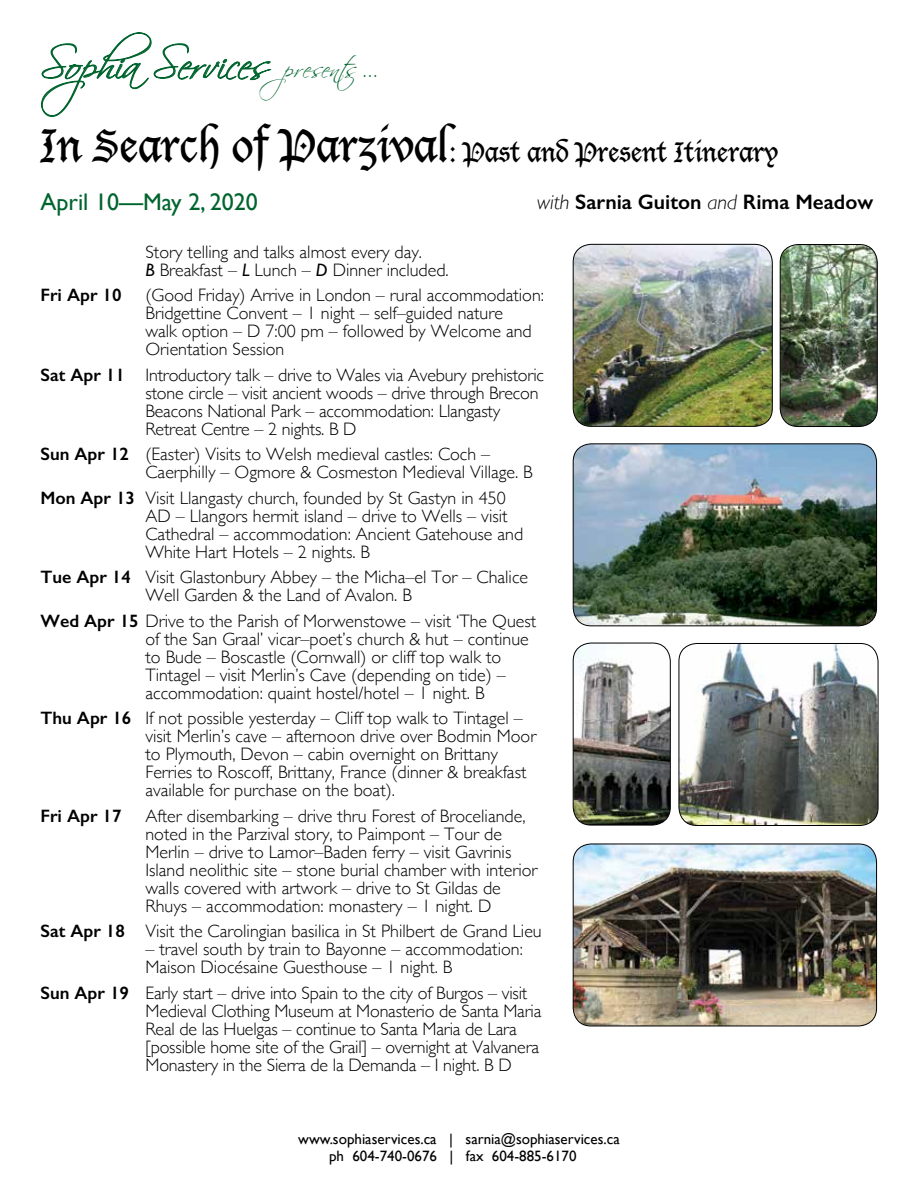
<style>
.page{position:relative;width:918px;height:1188px;background:#fff}
.page>*{position:absolute;margin:0;border:0;box-sizing:border-box;transform-origin:0 0}
.t1{font:40.5px "Scriptina Pro";letter-spacing:.025em;color:#00642e}
.t2{font:27px "Lucida Blackletter";letter-spacing:-.01em;color:#000}
.t3{font:24px "Gill Sans";color:#00642e}
.t4{font:600 21px "Gill Sans";color:#000}
.t5{font:300 18px/18px "Gill Sans";color:#000}
.t6{font:600 18px "Gill Sans";color:#000}
.t7{font:15px/16.6px "Gill Sans";color:#000}
.s1{font-size:24.9px}
.s2{font-size:45px}
.s3{font-weight:300;font-style:italic}
.s4{font-weight:400;font-style:italic}
.s5{font-weight:600}
</style>
<div class="page">
<img style="left:573px;top:244px;width:199px;height:182px">
<div style="left:573px;top:244px;width:199px;height:183px;border:1px solid #000;border-radius:18px"></div>
<img style="left:573px;top:643px;width:97px;height:182px">
<div style="left:573px;top:643px;width:97px;height:182px;border:1px solid #000;border-radius:18px"></div>
<img style="left:780px;top:245px;width:97px;height:182px">
<div style="left:780px;top:244px;width:98px;height:183px;border:1px solid #000;border-radius:18px"></div>
<img style="left:573px;top:444px;width:304px;height:182px">
<div style="left:573px;top:444px;width:304px;height:182px;border:1px solid #000;border-radius:18px"></div>
<img style="left:573px;top:844px;width:304px;height:182px">
<div style="left:573px;top:844px;width:304px;height:182px;border:1px solid #000;border-radius:18px"></div>
<img style="left:679px;top:643px;width:199px;height:182px">
<div style="left:679px;top:643px;width:199px;height:183px;border:1px solid #000;border-radius:18px"></div>
<svg style="left:41px;top:32px;width:230px;height:85px"></svg>
<h1 class="t1" style="left:40px;top:40px;width:339px">Sophia Services <span class="s1">presents ...</span></h1>
<h2 class="t2" style="left:40px;top:136px;width:740px"><span class="s2">In Search of Parzival</span>: Past and Present Itinerary</h2>
<h3 class="t3" style="left:40px;top:188px;width:219px">April 10—May 2, 2020</h3>
<p class="t4" style="left:537px;top:189px;width:337px"><span class="s3">with</span> Sarnia Guiton <span class="s3">and</span> Rima Meadow</p>
<p class="t5" style="left:145px;top:242px;width:305px">Story telling and talks almost every day.<br><span class="s4">B</span> Breakfast – <span class="s4">L</span> Lunch – <span class="s4">D</span> Dinner included.</p>
<p class="t6" style="left:40px;top:284px;width:83px">Fri Apr 10</p>
<p class="t5" style="left:145px;top:285px;width:400px">(Good Friday) Arrive in London – rural accommodation:<br>Bridgettine Convent – 1 night – self–guided nature<br>walk option – D 7:00 pm – followed by Welcome and Orientation Session</p>
<p class="t5" style="left:145px;top:365px;width:400px;text-indent:-105px"><span class="s5">Sat Apr 11</span> Introductory talk – drive to Wales via Avebury prehistoric stone circle – visit ancient woods – drive through Brecon Beacons National Park – accommodation: Llangasty Retreat Centre – 2 nights. B D</p>
<p class="t5" style="left:145px;top:444px;width:389px;text-indent:-105px"><span class="s5">Sun Apr 12</span> (Easter) Visits to Welsh medieval castles: Coch –<br>Caerphilly – Ogmore &amp; Cosmeston Medieval Village. B</p>
<p class="t5" style="left:145px;top:488px;width:379px;text-indent:-105px"><span class="s5">Mon Apr 13</span> Visit Llangasty church, founded by St Gastyn in 450<br>AD – Llangors hermit island – drive to Wells – visit Cathedral – accommodation: Ancient Gatehouse and White Hart Hotels – 2 nights. B</p>
<p class="t5" style="left:145px;top:567px;width:384px;text-indent:-105px"><span class="s5">Tue Apr 14</span> Visit Glastonbury Abbey – the Micha–el Tor – Chalice<br>Well Garden &amp; the Land of Avalon. B</p>
<p class="t5" style="left:145px;top:611px;width:392px;text-indent:-105px"><span class="s5">Wed Apr 15</span> Drive to the Parish of Morwenstowe – visit ‘The Quest of the San Graal’ vicar–poet’s church &amp; hut – continue to Bude – Boscastle (Cornwall) or cliff top walk to Tintagel – visit Merlin’s Cave (depending on tide) – accommodation: quaint hostel/hotel – 1 night. B</p>
<p class="t5" style="left:145px;top:708px;width:392px;text-indent:-105px"><span class="s5">Thu Apr 16</span> If not possible yesterday – Cliff top walk to Tintagel – visit Merlin’s cave – afternoon drive over Bodmin Moor to Plymouth, Devon – cabin overnight on Brittany Ferries to Roscoff, Brittany, France (dinner &amp; breakfast available for purchase on the boat).</p>
<p class="t6" style="left:40px;top:805px;width:83px">Fri Apr 17</p>
<p class="t5" style="left:145px;top:806px;width:394px">After disembarking – drive thru Forest of Broceliande, noted in the Parzival story, to Paimpont – Tour de Merlin – drive to Lamor–Baden ferry – visit Gavrinis Island neolithic site – stone burial chamber with interior walls covered with artwork – drive to St Gildas de Rhuys – accommodation: monastery – 1 night. D</p>
<p class="t5" style="left:40px;top:922px;width:503px"><span class="s5">Sat Apr 18</span> Visit the Carolingian basilica in St Philbert de Grand Lieu</p>
<p class="t5" style="left:145px;top:940px;width:379px">– travel south by train to Bayonne – accommodation:<br>Maison Diocésaine Guesthouse – 1 night. B</p>
<p class="t5" style="left:145px;top:983px;width:398px;text-indent:-105px"><span class="s5">Sun Apr 19</span> Early start – drive into Spain to the city of Burgos – visit Medieval Clothing Museum at Monasterio de Santa Maria Real de las Huelgas – continue to Santa Maria de Lara [possible home site of the Grail] – overnight at Valvanera Monastery in the Sierra de la Demanda – I night. B D</p>
<p class="t7" style="left:329px;top:1131px;width:292px;text-indent:-31px">www.sophiaservices.ca | sarnia@sophiaservices.ca ph 604-740-0676 | fax 604-885-6170</p>
</div>
